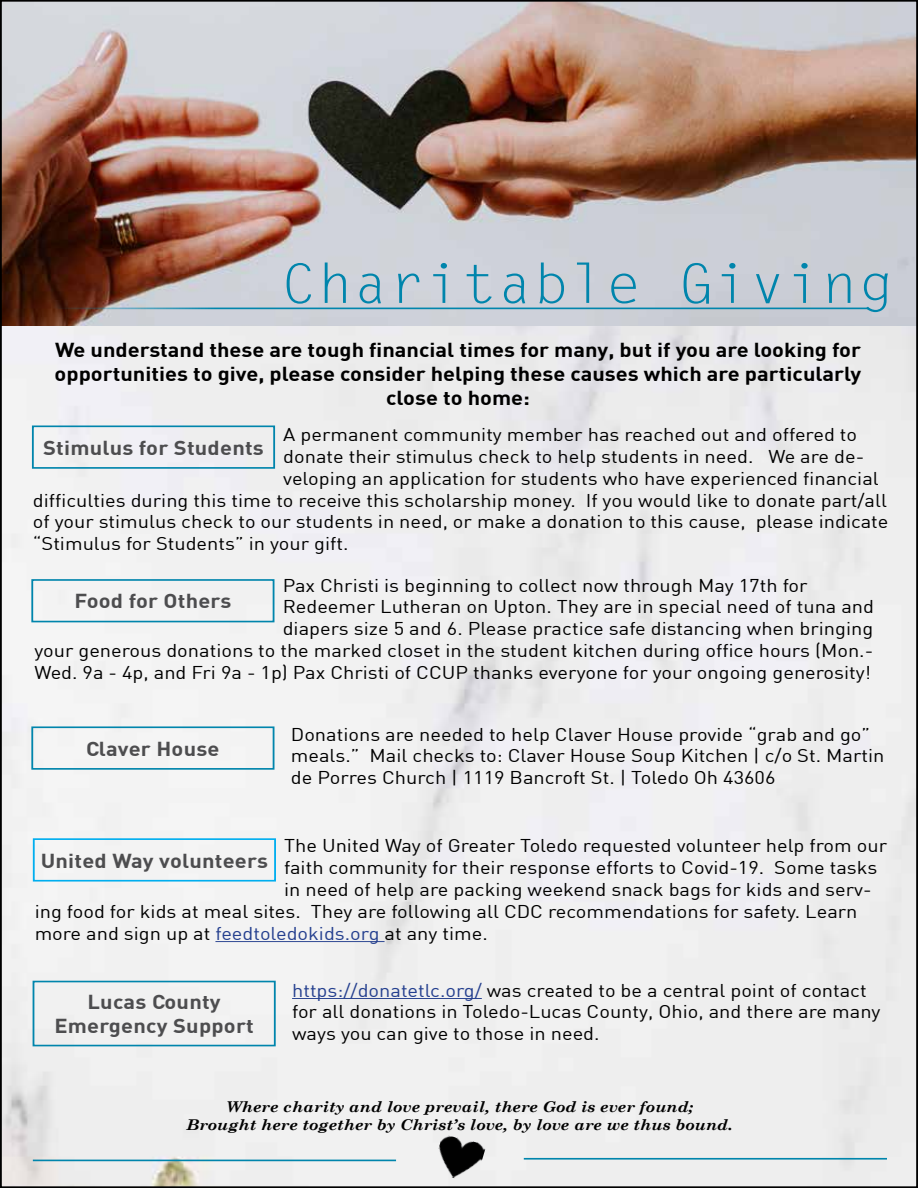
<style>
.page{position:relative;width:918px;height:1188px;background:#fff}
.page>*{position:absolute;margin:0;border:0;box-sizing:border-box;transform-origin:0 0}
.t1{font:54.45px "Letter Gothic Std";color:#0085ac;scale:1.1 1}
.t2{font:700 19.8px/23.7px "DIN";color:#000;text-align:center;scale:1.1 1}
.t3{font:700 19.8px/23.7px "DIN";letter-spacing:.01em;color:#4d4d4f;text-align:center;scale:1.1 1}
.t4{font:18.15px/21.8px "DIN";color:#000;scale:1.1 1}
.t5{font:italic 700 14.85px/17.9px "Century Schoolbook";color:#000;text-align:center;scale:1.1 1}
.s1{color:#25408f}
</style>
<div class="page">
<div style="left:3px;top:326px;width:912px;height:859px;background:#eeeef1"></div>
<img style="left:3px;top:3px;width:912px;height:323px">
<hr style="left:58px;top:308px;width:810px;height:1px;background:#0085ac">
<div style="left:32px;top:425px;width:243px;height:44px;border:2px solid #0085ac"></div>
<hr style="left:215px;top:941px;width:170px;height:1px;background:#25408f">
<div style="left:33px;top:838px;width:243px;height:44px;border:2px solid #00aeef"></div>
<div style="left:31px;top:726px;width:243px;height:44px;border:2px solid #0085ac"></div>
<hr style="left:33px;top:1160px;width:363px;height:1px;background:#0085ac">
<hr style="left:524px;top:1158px;width:363px;height:2px;background:#0085ac">
<img style="left:431px;top:1134px;width:56px;height:49px">
<hr style="left:292px;top:998px;width:190px;height:1px;background:#25408f">
<div style="left:33px;top:981px;width:243px;height:65px;border:2px solid #0085ac"></div>
<div style="left:31px;top:579px;width:243px;height:43px;border:2px solid #0085ac"></div>
<h1 class="t1" style="left:281px;top:252px;width:559px">Charitable Giving</h1>
<p class="t2" style="left:55px;top:337px;width:735px">We understand these are tough financial times for many, but if you are looking for opportunities to give, please consider helping these causes which are particularly close to home:</p>
<p class="t4" style="left:283px;top:424px;width:523px">A permanent community member has reached out and offered to</p>
<p class="t4" style="left:283px;top:445px;width:530px">donate their stimulus check to help students in need. We are de-</p>
<p class="t4" style="left:283px;top:467px;width:543px">veloping an application for students who have experienced financial</p>
<p class="t4" style="left:33px;top:489px;width:778px">difficulties during this time to receive this scholarship money. If you would like to donate part/all</p>
<p class="t4" style="left:33px;top:511px;width:779px">of your stimulus check to our students in need, or make a donation to this cause, please indicate</p>
<p class="t4" style="left:33px;top:532px;width:288px">“Stimulus for Students” in your gift.</p>
<p class="t3" style="left:43px;top:435px;width:202px">Stimulus for Students</p>
<p class="t4" style="left:283px;top:574px;width:479px">Pax Christi is beginning to collect now through May 17th for</p>
<p class="t4" style="left:283px;top:596px;width:539px">Redeemer Lutheran on Upton. They are in special need of tuna and</p>
<p class="t4" style="left:283px;top:617px;width:538px">diapers size 5 and 6. Please practice safe distancing when bringing</p>
<p class="t4" style="left:34px;top:639px;width:764px">your generous donations to the marked closet in the student kitchen during office hours (Mon.-</p>
<p class="t4" style="left:34px;top:661px;width:762px">Wed. 9a - 4p, and Fri 9a - 1p) Pax Christi of CCUP thanks everyone for your ongoing generosity!</p>
<p class="t3" style="left:74px;top:589px;width:144px">Food for Others</p>
<p class="t3" style="left:86px;top:736px;width:123px">Claver House</p>
<p class="t4" style="left:291px;top:723px;width:541px">Donations are needed to help Claver House provide “grab and go” meals.” Mail checks to: Claver House Soup Kitchen | c/o St. Martin de Porres Church | 1119 Bancroft St. | Toledo Oh 43606</p>
<p class="t4" style="left:284px;top:835px;width:550px">The United Way of Greater Toledo requested volunteer help from our</p>
<p class="t4" style="left:284px;top:856px;width:541px">faith community for their response efforts to Covid-19. Some tasks</p>
<p class="t4" style="left:284px;top:878px;width:536px">in need of help are packing weekend snack bags for kids and serv-</p>
<p class="t4" style="left:35px;top:900px;width:750px">ing food for kids at meal sites. They are following all CDC recommendations for safety. Learn</p>
<p class="t4" style="left:35px;top:922px;width:413px">more and sign up at <span class="s1">feedtoledokids.org</span> at any time.</p>
<p class="t3" style="left:41px;top:848px;width:208px">United Way volunteers</p>
<p class="t3" style="left:54px;top:990px;width:183px">Lucas County<br>Emergency Support</p>
<p class="t4" style="left:292px;top:979px;width:536px"><span class="s1">https://donatetlc.org/</span> was created to be a central point of contact for all donations in Toledo-Lucas County, Ohio, and there are many ways you can give to those in need.</p>
<p class="t5" style="left:187px;top:1097px;width:498px">Where charity and love prevail, there God is ever found;<br>Brought here together by Christ’s love, by love are we thus bound.</p>
</div>
